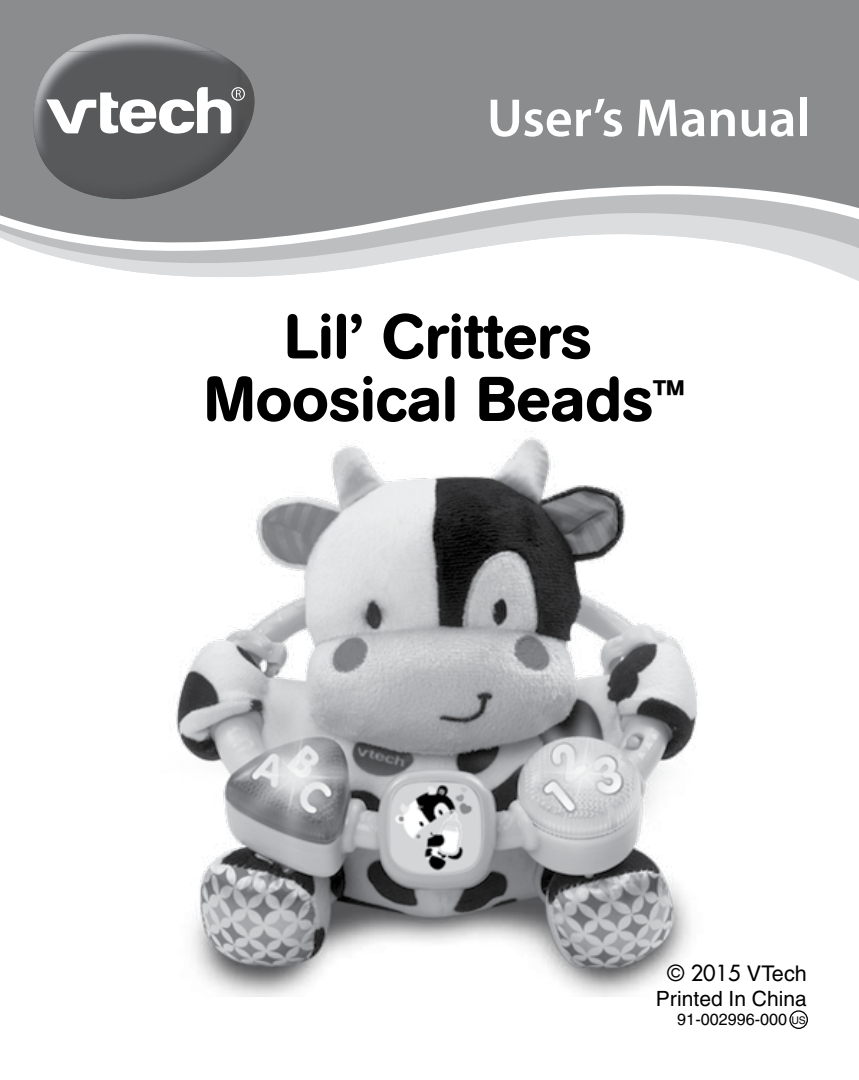
<style>
.page{position:relative;width:859px;height:1080px;background:#fff}
.page>*{position:absolute;margin:0;border:0;box-sizing:border-box;transform-origin:0 0}
.t1{font:500 62.4px/62.4px "AG Book Rounded";color:#000;text-align:center}
.t2{font:600 54px "Myriad Pro";color:#fff}
.t3{font:21.6px "Futura";color:#000}
.t4{font:500 21px "Helvetica";color:#000}
.t5{font:500 16.2px "Helvetica";color:#000}
.s1{font-size:45px}
.s2{font-family:"Helvetica";font-weight:500}
.s3{font-size:10.5px}
</style>
<div class="page">
<img style="left:175px;top:437px;width:523px;height:559px">
<div style="left:789px;top:1010px;width:19px;height:19px;border:1px solid #000;border-radius:50%"></div>
<svg style="left:99px;top:266px;width:760px;height:15px"></svg>
<svg style="left:46px;top:254px;width:813px;height:12px"></svg>
<svg style="left:19px;top:245px;width:840px;height:9px"></svg>
<svg style="left:0;top:0;width:859px;height:245px;background:#96989a"></svg>
<svg style="left:33px;top:33px;width:231px;height:166px;background:#7d7e80"></svg>
<img style="left:45px;top:165px;width:91px;height:34px">
<img style="left:241px;top:93px;width:14px;height:47px">
<img style="left:67px;top:34px;width:147px;height:17px">
<img style="left:33px;top:51px;width:208px;height:114px">
<svg style="left:46px;top:87px;width:199px;height:47px"></svg>
<p class="t2" style="left:484px;top:69px;width:325px">User’s Manual</p>
<p class="t2" style="left:487px;top:84px;width:325px">User’s Manual</p>
<p class="t1" style="left:204px;top:306px;width:482px">Lil’ Critters<br>Moosical Beads<span class="s1">™</span></p>
<p class="t3" style="left:667px;top:959px;width:141px">© 2015 <span class="s2">VTech</span></p>
<p class="t4" style="left:656px;top:987px;width:152px">Printed In China</p>
<p class="t5" style="left:677px;top:1010px;width:130px">91-002996-000 <span class="s3">US</span></p>
</div>
